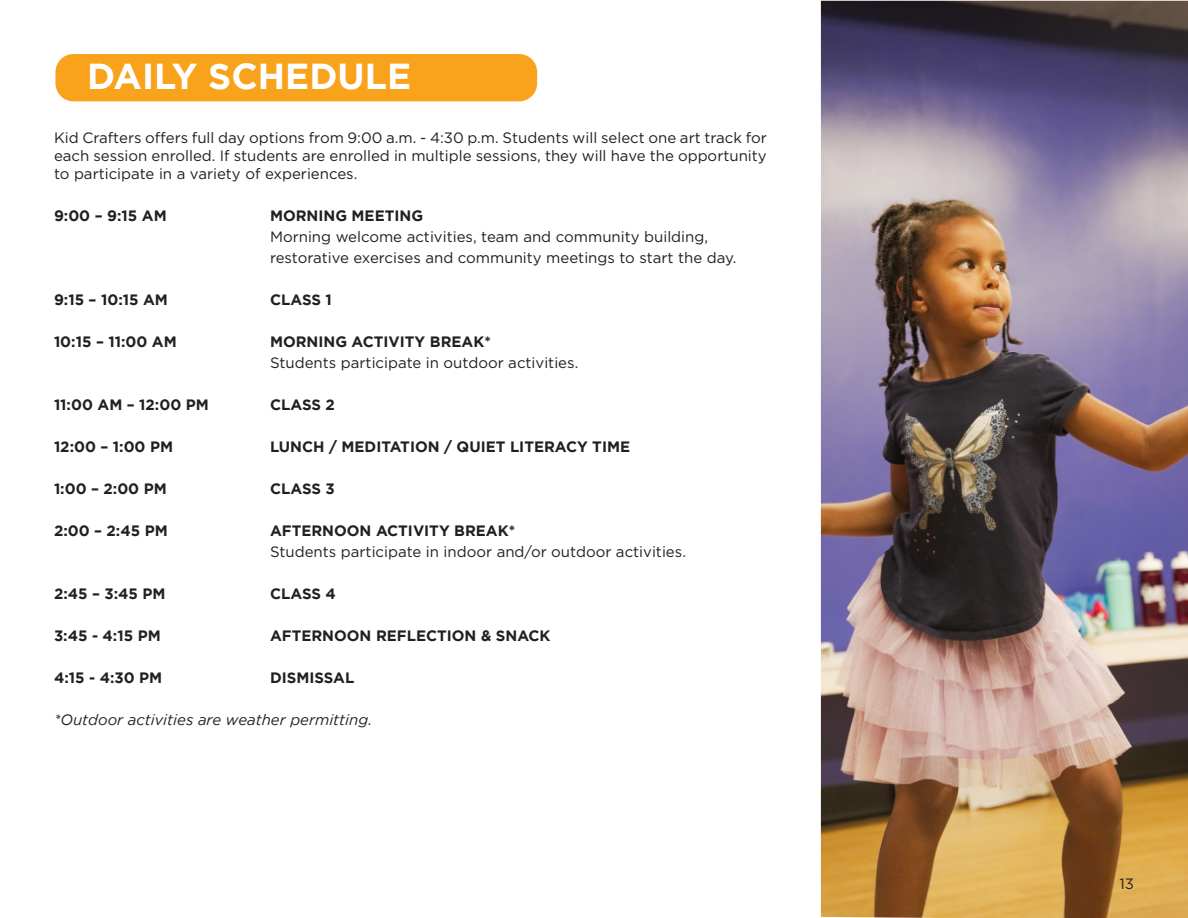
<style>
.page{position:relative;width:1188px;height:918px;background:#fff}
.page>*{position:absolute;margin:0;border:0;box-sizing:border-box;transform-origin:0 0}
.t1{font:700 36px "Gotham";color:#fff}
.t2{font:15px/18px "Gotham";color:#231f20;text-align:justify}
.t3{font:700 15px "Gotham";color:#231f20}
.t4{font:italic 15px "Gotham";color:#231f20}
</style>
<div class="page">
<img style="left:821px;top:1px;width:367px;height:917px">
<div style="left:56px;top:54px;width:481px;height:47px;background:#f9a21c;border-radius:18px"></div>
<p class="t1" style="left:87px;top:56px;width:325px">DAILY SCHEDULE</p>
<p class="t2" style="left:54px;top:128px;width:714px">Kid Crafters offers full day options from 9:00 a.m. - 4:30 p.m. Students will select one art track for each session enrolled. If students are enrolled in multiple sessions, they will have the opportunity to participate in a variety of experiences.</p>
<p class="t3" style="left:54px;top:207px;width:114px">9:00 – 9:15 AM</p>
<p class="t3" style="left:270px;top:207px;width:155px">MORNING MEETING</p>
<p class="t2" style="left:270px;top:226px;width:468px;line-height:21px">Morning welcome activities, team and community building, restorative exercises and community meetings to start the day.</p>
<p class="t3" style="left:54px;top:291px;width:115px">9:15 – 10:15 AM</p>
<p class="t3" style="left:270px;top:291px;width:63px">CLASS 1</p>
<p class="t3" style="left:54px;top:333px;width:124px">10:15 – 11:00 AM</p>
<p class="t3" style="left:270px;top:333px;width:222px">MORNING ACTIVITY BREAK*</p>
<p class="t2" style="left:270px;top:353px;width:310px">Students participate in outdoor activities.</p>
<p class="t3" style="left:54px;top:396px;width:156px">11:00 AM – 12:00 PM</p>
<p class="t3" style="left:270px;top:396px;width:66px">CLASS 2</p>
<p class="t3" style="left:54px;top:438px;width:121px">12:00 – 1:00 PM</p>
<p class="t3" style="left:270px;top:438px;width:362px">LUNCH / MEDITATION / QUIET LITERACY TIME</p>
<p class="t3" style="left:54px;top:480px;width:114px">1:00 – 2:00 PM</p>
<p class="t3" style="left:270px;top:480px;width:66px">CLASS 3</p>
<p class="t3" style="left:54px;top:522px;width:115px">2:00 – 2:45 PM</p>
<p class="t3" style="left:270px;top:522px;width:247px">AFTERNOON ACTIVITY BREAK*</p>
<p class="t2" style="left:270px;top:542px;width:418px">Students participate in indoor and/or outdoor activities.</p>
<p class="t3" style="left:54px;top:585px;width:113px">2:45 – 3:45 PM</p>
<p class="t3" style="left:270px;top:585px;width:67px">CLASS 4</p>
<p class="t3" style="left:54px;top:627px;width:108px">3:45 - 4:15 PM</p>
<p class="t3" style="left:270px;top:627px;width:282px">AFTERNOON REFLECTION &amp; SNACK</p>
<p class="t3" style="left:54px;top:669px;width:110px">4:15 - 4:30 PM</p>
<p class="t3" style="left:270px;top:669px;width:86px">DISMISSAL</p>
<p class="t4" style="left:54px;top:711px;width:320px">*Outdoor activities are weather permitting.</p>
<p class="t2" style="left:1119px;top:875px;width:16px">13</p>
</div>
